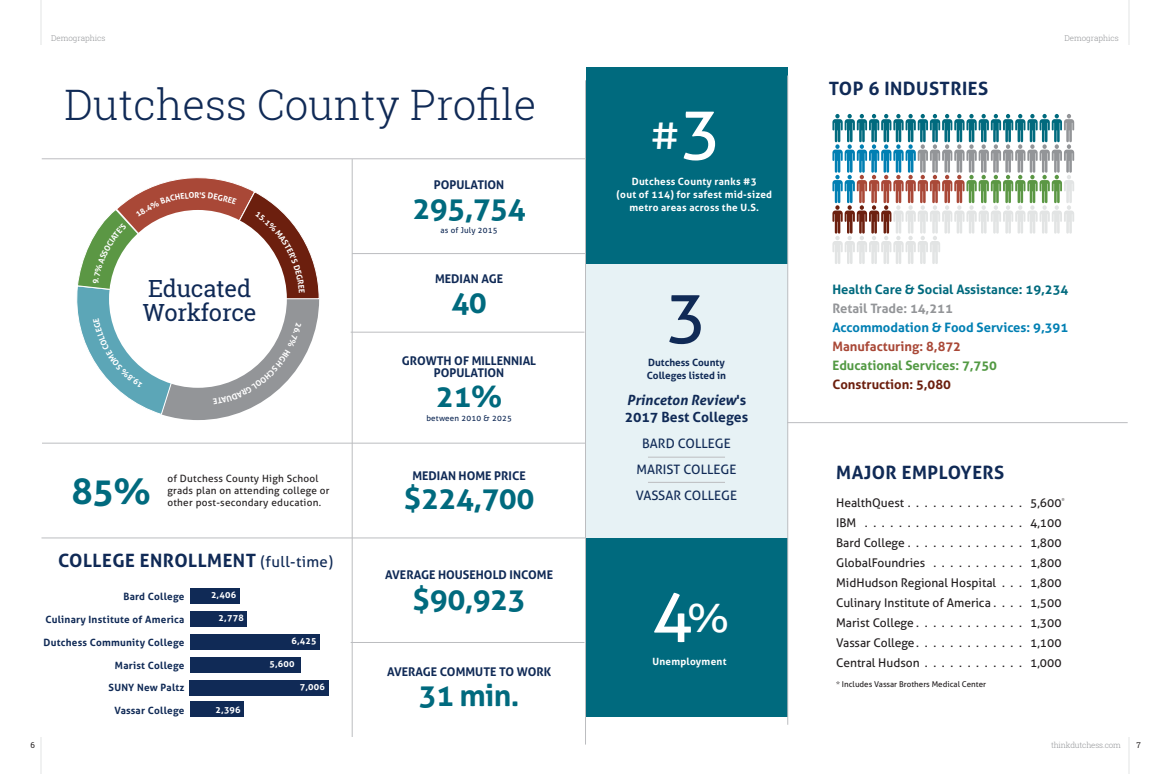
<style>
.page{position:relative;width:1170px;height:774px;background:#fff}
.page>*{position:absolute;margin:0;border:0;box-sizing:border-box;transform-origin:0 0}
.subhead{font:68.1px "Aller";color:#fff}
.subhead-2{font:68.1px "Aller";color:#102a56}
.heading{font:300 42px "Roboto Slab";color:#102a56}
.subhead-3{font:39.7px "Aller";color:#fff}
.subhead-4{font:700 36px "Aller";color:#006a7e}
.subhead-5{font:700 30px "Aller";letter-spacing:-.02em;color:#006a7e}
.t1{font:23.6px "Roboto Slab";letter-spacing:-.01em;color:#102a56}
.subhead-6{font:700 18.4px "Aller";letter-spacing:.025em;color:#102a56}
.subhead-7{font:700 14px/17px "Aller";color:#102a56}
.subhead-8{font:13px/26px "Aller";color:#102a56;text-align:center}
.t2{font:700 13px "Aller";color:#006a7e}
.t3{font:700 13px "Aller";color:#007fb3}
.t4{font:700 13px "Aller";color:#529943}
.t5{font:700 13px "Aller";color:#a94837}
.t6{font:700 13px "Aller";color:#939598}
.t7{font:700 13px "Aller";color:#6c1f0e}
.t8{font:12px "Aller";color:#231f20}
.subhead-9{font:700 12px/12px "Aller";color:#102a56;text-align:center}
.subhead-10{font:700 10px "Aller";letter-spacing:.025em;color:#102a56}
.subhead-11{font:700 10px/13px "Aller";letter-spacing:.025em;color:#fff;text-align:center}
.subhead-12{font:10px/12px "Aller";letter-spacing:.025em;color:#231f20}
.subhead-13{font:700 10px/13px "Aller";color:#102a56}
.t9{font:700 9px "Aller";letter-spacing:.025em;color:#fff}
.t10{font:300 8px "Roboto Slab";letter-spacing:-.005em;color:#939598}
.t11{font:8px "Aller";color:#231f20}
.subhead-14{font:8px "Aller";letter-spacing:.025em;color:#102a56}
.t12{font:8px "Roboto Slab";color:#231f20}
.s1{font-weight:400;font-size:15px}
.s2{font-size:68.1px}
.s3{font-style:italic}
.s4{font-size:39.7px}
</style>
<div class="page">
<div style="left:585px;top:231px;width:202px;height:333px;background:#e7f2f5"></div>
<div style="left:585px;top:538px;width:203px;height:179px;background:#006a7e"></div>
<div style="left:586px;top:68px;width:201px;height:196px;background:#006a7e"></div>
<svg style="left:832px;top:114px;width:242px;height:150px"></svg>
<hr style="left:41px;top:538px;width:544px;height:1px;background:#bcbdc0">
<hr style="left:585px;top:80px;width:1px;height:665px;background:#bcbdc0">
<hr style="left:788px;top:76px;width:1px;height:649px;background:#bcbdc0">
<hr style="left:787px;top:422px;width:341px;height:1px;background:#bcbdc0">
<hr style="left:352px;top:159px;width:1px;height:578px;background:#bcbdc0">
<hr style="left:42px;top:159px;width:543px;height:1px;background:#bcbdc0">
<hr style="left:352px;top:253px;width:234px;height:1px;background:#bcbdc0">
<div style="left:190px;top:657px;width:110px;height:15px;background:#102a56"></div>
<div style="left:190px;top:634px;width:130px;height:16px;background:#102a56"></div>
<div style="left:190px;top:611px;width:57px;height:16px;background:#102a56"></div>
<div style="left:190px;top:588px;width:50px;height:16px;background:#102a56"></div>
<div style="left:190px;top:680px;width:139px;height:15px;background:#102a56"></div>
<div style="left:190px;top:702px;width:54px;height:15px;background:#102a56"></div>
<hr style="left:648px;top:457px;width:77px;height:1px;background:#bcbdc0">
<hr style="left:648px;top:482px;width:77px;height:1px;background:#bcbdc0">
<hr style="left:351px;top:332px;width:233px;height:1px;background:#bcbdc0">
<hr style="left:42px;top:443px;width:544px;height:1px;background:#bcbdc0">
<hr style="left:351px;top:642px;width:233px;height:1px;background:#bcbdc0">
<hr style="left:40px;top:0;width:2px;height:45px;background:#e2e4e4">
<hr style="left:1128px;top:0;width:2px;height:45px;background:#e2e4e4">
<hr style="left:40px;top:737px;width:2px;height:37px;background:#e2e4e4">
<hr style="left:1128px;top:737px;width:2px;height:37px;background:#e2e4e4">
<svg style="left:76px;top:177px;width:244px;height:243px"></svg>
<p class="t10" style="left:51px;top:33px;width:56px">Demographics</p>
<p class="t10" style="left:1064px;top:33px;width:56px">Demographics</p>
<p class="heading" style="left:65px;top:76px;width:473px">Dutchess County Profile</p>
<p class="subhead-9" style="left:434px;top:179px;width:72px">POPULATION</p>
<p class="t1" style="left:148px;top:272px;width:105px">Educated</p>
<p class="t1" style="left:143px;top:296px;width:115px">Workforce</p>
<p class="subhead-4" style="left:72px;top:469px;width:81px">85%</p>
<p class="subhead-12" style="left:167px;top:473px;width:164px">of Dutchess County High School grads plan on attending college or other post-secondary education.</p>
<p class="subhead-6" style="left:58px;top:550px;width:277px">COLLEGE ENROLLMENT <span class="s1">(full-time)</span></p>
<p class="subhead-10" style="left:123px;top:590px;width:63px">Bard College</p>
<p class="subhead-10" style="left:46px;top:613px;width:140px">Culinary Institute of America</p>
<p class="subhead-10" style="left:44px;top:636px;width:142px">Dutchess Community College</p>
<p class="subhead-10" style="left:115px;top:659px;width:71px">Marist College</p>
<p class="subhead-10" style="left:109px;top:682px;width:77px">SUNY New Paltz</p>
<p class="subhead-10" style="left:114px;top:704px;width:72px">Vassar College</p>
<p class="t9" style="left:211px;top:589px;width:27px">2,406</p>
<p class="t9" style="left:219px;top:612px;width:27px">2,778</p>
<p class="t9" style="left:216px;top:704px;width:27px">2,396</p>
<p class="t9" style="left:292px;top:635px;width:27px">6,425</p>
<p class="t9" style="left:269px;top:658px;width:27px">5,600</p>
<p class="t9" style="left:300px;top:681px;width:27px">7,006</p>
<p class="subhead-5" style="left:413px;top:190px;width:115px">295,754</p>
<p class="subhead-14" style="left:440px;top:225px;width:59px">as of July 2015</p>
<p class="subhead-9" style="left:435px;top:272px;width:70px">MEDIAN AGE</p>
<p class="subhead-5" style="left:451px;top:284px;width:37px">40</p>
<p class="subhead-9" style="left:402px;top:355px;width:136px">GROWTH OF MILLENNIAL<br>POPULATION</p>
<p class="subhead-5" style="left:436px;top:378px;width:68px">21%</p>
<p class="subhead-14" style="left:426px;top:414px;width:87px">between 2010 &amp; 2025</p>
<p class="subhead-9" style="left:412px;top:469px;width:115px">MEDIAN HOME PRICE</p>
<p class="subhead-5" style="left:404px;top:480px;width:132px">$224,700</p>
<p class="subhead-9" style="left:385px;top:569px;width:169px">AVERAGE HOUSEHOLD INCOME</p>
<p class="subhead-5" style="left:413px;top:581px;width:115px">$90,923</p>
<p class="subhead-9" style="left:387px;top:666px;width:166px">AVERAGE COMMUTE TO WORK</p>
<p class="subhead-5" style="left:419px;top:677px;width:102px">31 min.</p>
<p class="subhead-3" style="left:650px;top:112px;width:72px">#<span class="s2">3</span></p>
<p class="subhead-11" style="left:617px;top:175px;width:157px">Dutchess County ranks #3<br>(out of 114) for safest mid-sized metro areas across the U.S.</p>
<p class="subhead-2" style="left:666px;top:274px;width:42px">3</p>
<p class="subhead-13" style="left:647px;top:356px;width:81px">Dutchess County<br>Colleges listed in</p>
<p class="subhead-7" style="left:625px;top:391px;width:125px"><span class="s3">Princeton Review</span>'s<br>2017 Best Colleges</p>
<p class="subhead-8" style="left:636px;top:430px;width:103px">BARD COLLEGE<br>MARIST COLLEGE<br>VASSAR COLLEGE</p>
<p class="subhead" style="left:652px;top:572px;width:79px">4<span class="s4">%</span></p>
<p class="subhead-11" style="left:652px;top:655px;width:76px">Unemployment</p>
<p class="subhead-6" style="left:829px;top:77px;width:161px">TOP 6 INDUSTRIES</p>
<p class="t2" style="left:832px;top:281px;width:237px">Health Care &amp; Social Assistance: 19,234</p>
<p class="t6" style="left:832px;top:300px;width:122px">Retail Trade: 14,211</p>
<p class="t3" style="left:832px;top:319px;width:237px">Accommodation &amp; Food Services: 9,391</p>
<p class="t5" style="left:832px;top:338px;width:130px">Manufacturing: 8,872</p>
<p class="t4" style="left:832px;top:357px;width:166px">Educational Services: 7,750</p>
<p class="t7" style="left:832px;top:376px;width:120px">Construction: 5,080</p>
<p class="subhead-6" style="left:836px;top:461px;width:170px">MAJOR EMPLOYERS</p>
<p class="t8" style="left:836px;top:496px;width:69px">HealthQuest</p>
<p class="t8" style="left:1030px;top:496px;width:36px">5,600<sup>*</sup></p>
<p class="t8" style="left:836px;top:516px;width:22px">IBM</p>
<p class="t8" style="left:1030px;top:516px;width:33px">4,100</p>
<p class="t8" style="left:836px;top:536px;width:70px">Bard College</p>
<p class="t8" style="left:1030px;top:536px;width:33px">1,800</p>
<p class="t8" style="left:836px;top:556px;width:91px">GlobalFoundries</p>
<p class="t8" style="left:1030px;top:556px;width:33px">1,800</p>
<p class="t8" style="left:836px;top:576px;width:161px">MidHudson Regional Hospital</p>
<p class="t8" style="left:1030px;top:576px;width:33px">1,800</p>
<p class="t8" style="left:836px;top:596px;width:227px">Culinary Institute of America . . . . 1,500</p>
<p class="t8" style="left:836px;top:616px;width:227px">Marist College . . . . . . . . . . . . . 1,300</p>
<p class="t8" style="left:836px;top:636px;width:227px">Vassar College . . . . . . . . . . . . . 1,100</p>
<p class="t8" style="left:836px;top:656px;width:227px">Central Hudson . . . . . . . . . . . . 1,000</p>
<p class="t11" style="left:836px;top:680px;width:151px">* Includes Vassar Brothers Medical Center</p>
<p class="t12" style="left:31px;top:740px;width:6px">6</p>
<p class="t10" style="left:1051px;top:740px;width:71px">thinkdutchess.com</p>
<p class="t12" style="left:1137px;top:740px;width:6px">7</p>
</div>
